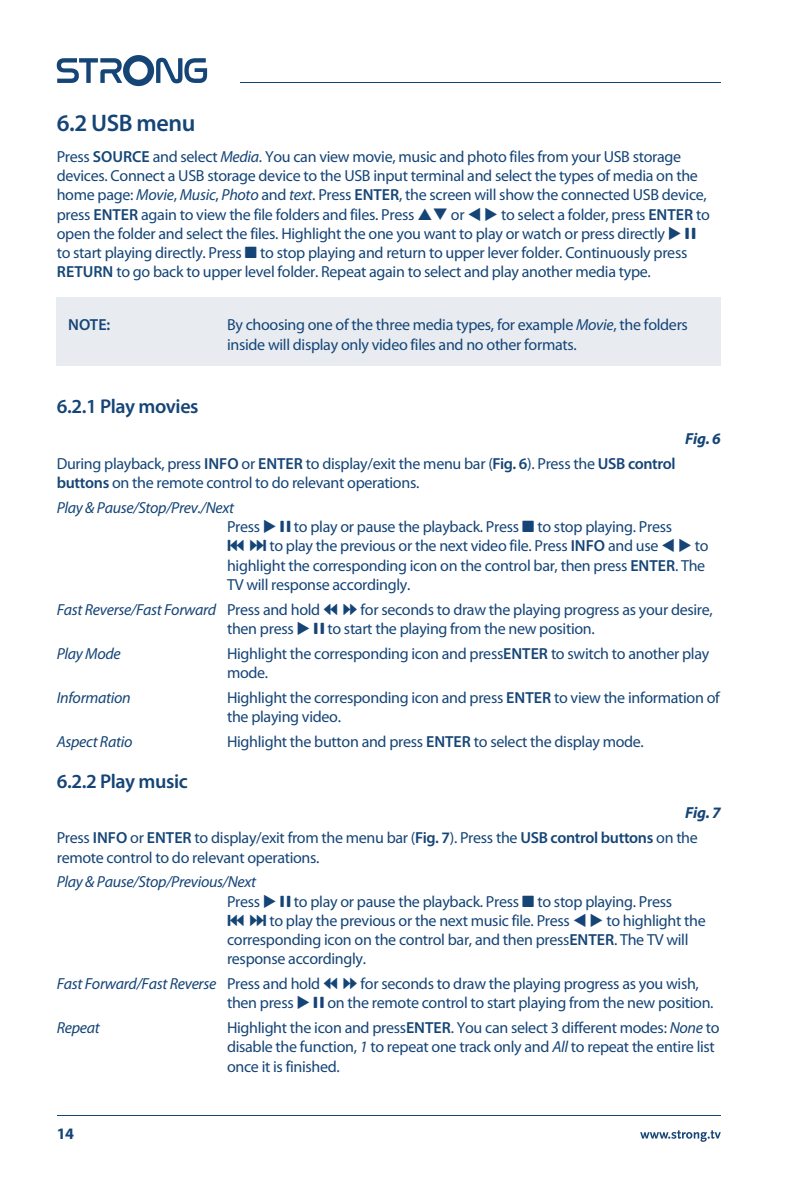
<style>
.page{position:relative;width:806px;height:1191px;background:#fff}
.page>*{position:absolute;margin:0;border:0;box-sizing:border-box;transform-origin:0 0}
.t1{font:600 24px "Myriad Pro";letter-spacing:-.02em;color:#154577}
.t2{font:600 20px "Myriad Pro";letter-spacing:-.02em;color:#154577}
.t3{font:16px/19.2px "Myriad Pro";letter-spacing:-.02em;color:#154577}
.t4{font:italic 16px "Myriad Pro";letter-spacing:-.02em;color:#154577}
.t5{font:600 16px "Myriad Pro";color:#154577}
.t6{font:italic 700 16px "Myriad Pro";color:#154577}
.t7{font:700 16px "Myriad Pro";color:#154577}
.s1{font-weight:600}
.s2{font-style:italic}
.s3{font-family:"Guifxv 2 Transports"}
.s4{font-weight:700;font-style:italic}
</style>
<div class="page">
<div style="left:57px;top:297px;width:663px;height:220px;background:#e8ecf1"></div>
<div style="left:57px;top:367px;width:663px;height:180px;background:#fff"></div>
<hr style="left:240px;top:82px;width:480px;height:1px;background:#154577">
<svg style="left:57px;top:55px;width:150px;height:31px"></svg>
<hr style="left:58px;top:1114px;width:662px;height:1px;background:#154577">
<svg style="left:640px;top:1130px;width:80px;height:11px"></svg>
<h1 class="t1" style="left:57px;top:108px;width:140px">6.2 USB menu</h1>
<p class="t3" style="left:57px;top:147px;width:654px">Press <span class="s1">SOURCE</span> and select <span class="s2">Media</span>. You can view movie, music and photo files from your USB storage devices. Connect a USB storage device to the USB input terminal and select the types of media on the home page: <span class="s2">Movie</span>, <span class="s2">Music</span>, <span class="s2">Photo</span> and <span class="s2">text</span>. Press <span class="s1">ENTER</span>, the screen will show the connected USB device, press <span class="s1">ENTER</span> again to view the file folders and files. Press ❑ or ▼ ◆ to select a folder, press <span class="s1">ENTER</span> to open the folder and select the files. Highlight the one you want to play or watch or press directly ◆ <span class="s3">2 </span>to start playing directly. Press <span class="s3">3</span> to stop playing and return to upper lever folder. Continuously press <span class="s1">RETURN</span> to go back to upper level folder. Repeat again to select and play another media type.</p>
<p class="t5" style="left:68px;top:315px;width:43px">NOTE:</p>
<p class="t3" style="left:227px;top:316px;width:462px">By choosing one of the three media types, for example <span class="s2">Movie</span>, the folders inside will display only video files and no other formats.</p>
<p class="t2" style="left:57px;top:394px;width:143px">6.2.1 Play movies</p>
<p class="t6" style="left:684px;top:430px;width:37px">Fig. 6</p>
<p class="t3" style="left:57px;top:454px;width:620px">During playback, press <span class="s1">INFO</span> or <span class="s1">ENTER</span> to display/exit the menu bar (<span class="s1">Fig. 6</span>). Press the <span class="s1">USB control buttons</span> on the remote control to do relevant operations.</p>
<p class="t3" style="left:227px;top:498px;width:483px;text-indent:-170px"><span class="s2">Play &amp; Pause/Stop/Prev./Next<br></span>Press ◆ <span class="s3">2</span> to play or pause the playback. Press <span class="s3">3</span> to stop playing. Press<br><span class="s3">7 8</span> to play the previous or the next video file. Press <span class="s1">INFO</span> and use ▼ ◆ to highlight the corresponding icon on the control bar, then press <span class="s1">ENTER</span>. The TV will response accordingly.</p>
<p class="t3" style="left:227px;top:600px;width:487px;text-indent:-170px"><span class="s2">Fast Reverse/Fast Forward</span> Press and hold <span class="s3">5 6</span> for seconds to draw the playing progress as your desire, then press ◆ <span class="s3">2</span> to start the playing from the new position.</p>
<p class="t4" style="left:57px;top:644px;width:66px">Play Mode</p>
<p class="t3" style="left:227px;top:644px;width:483px">Highlight the corresponding icon and press<span class="s1">ENTER</span> to switch to another play mode.</p>
<p class="t4" style="left:57px;top:689px;width:75px">Information</p>
<p class="t3" style="left:227px;top:688px;width:494px">Highlight the corresponding icon and press <span class="s1">ENTER</span> to view the information of the playing video.</p>
<p class="t4" style="left:57px;top:733px;width:77px">Aspect Ratio</p>
<p class="t3" style="left:227px;top:732px;width:418px">Highlight the button and press <span class="s1">ENTER</span> to select the display mode.</p>
<p class="t2" style="left:57px;top:768px;width:132px">6.2.2 Play music</p>
<p class="t3" style="left:57px;top:801px;width:665px;line-height:24.8px;text-indent:628px"><span class="s4">Fig. 7<br></span>Press <span class="s1">INFO</span> or <span class="s1">ENTER</span> to display/exit from the menu bar (<span class="s1">Fig. 7</span>). Press the <span class="s1">USB control buttons</span> on the</p>
<p class="t3" style="left:57px;top:848px;width:264px">remote control to do relevant operations.</p>
<p class="t3" style="left:227px;top:872px;width:480px;text-indent:-170px"><span class="s2">Play &amp; Pause/Stop/Previous/Next<br></span>Press ◆ <span class="s3">2</span> to play or pause the playback. Press <span class="s3">3</span> to stop playing. Press<br><span class="s3">7 8</span> to play the previous or the next music file. Press ▼ ◆ to highlight the corresponding icon on the control bar, and then press<span class="s1">ENTER</span>. The TV will response accordingly.</p>
<p class="t3" style="left:227px;top:974px;width:487px;text-indent:-170px"><span class="s2">Fast Forward/Fast Reverse</span> Press and hold <span class="s3">5 6</span> for seconds to draw the playing progress as you wish, then press ◆ <span class="s3">2</span> on the remote control to start playing from the new position.</p>
<p class="t4" style="left:57px;top:1019px;width:45px">Repeat</p>
<p class="t3" style="left:227px;top:1018px;width:493px">Highlight the icon and press<span class="s1">ENTER</span>. You can select 3 different modes: <span class="s2">None</span> to disable the function, <span class="s2">1</span> to repeat one track only and <span class="s2">All</span> to repeat the entire list once it is finished.</p>
<p class="t7" style="left:57px;top:1124px;width:19px">14</p>
</div>
